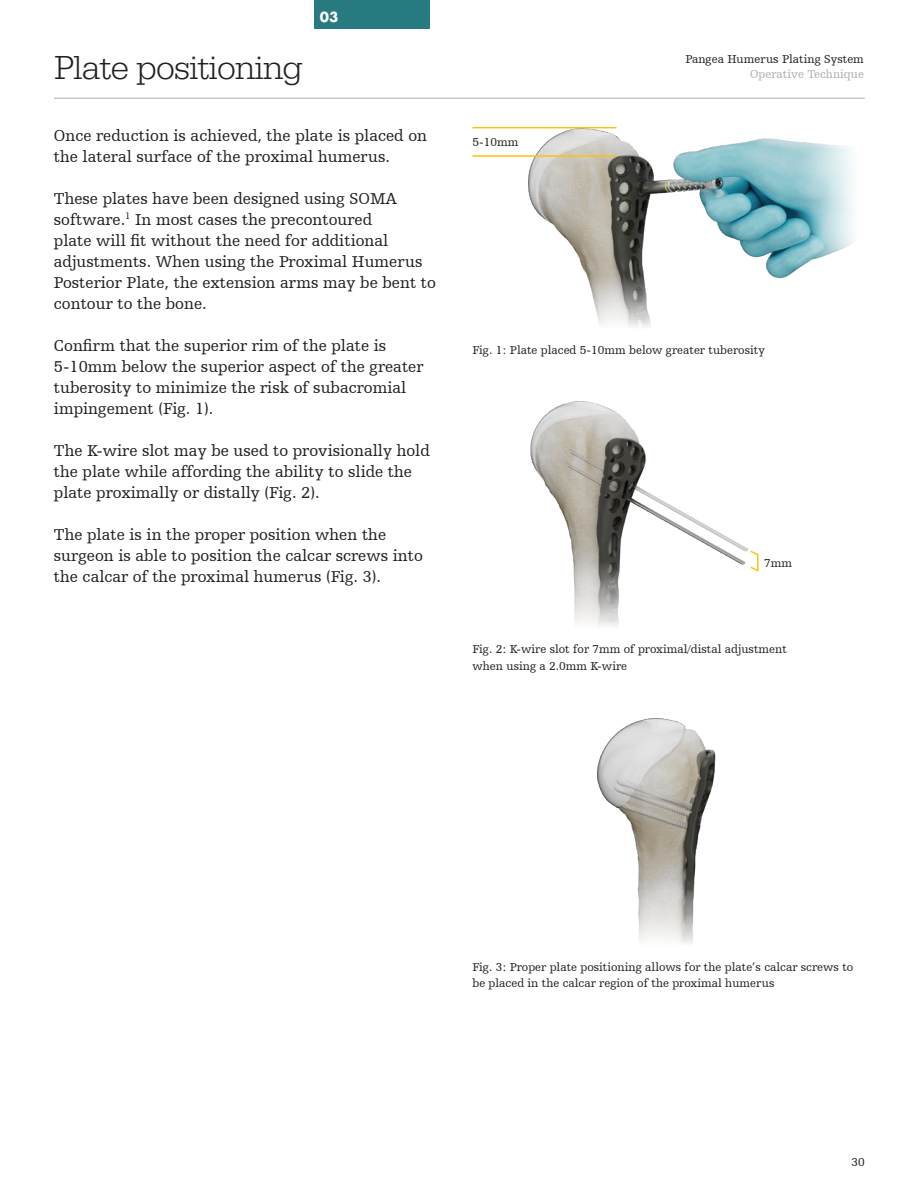
<style>
.page{position:relative;width:918px;height:1188px;background:#fff}
.page>*{position:absolute;margin:0;border:0;box-sizing:border-box;transform-origin:0 0}
.t1{font:300 34.5px "URW Egyptienne TOT";letter-spacing:-.02em;color:#231f20}
.t2{font:16.5px/21px "Humanist Slabserif 712 BT";color:#231f20}
.t3{font:700 13.5px "Futura Std";color:#fff}
.t4{font:12px/16.5px "Humanist Slabserif 712 BT";color:#231f20}
.t5{font:12px "Humanist Slabserif 712 BT";color:#abafae}
</style>
<div class="page">
<div style="left:315px;top:0;width:115px;height:29px;background:#277a7f"></div>
<img style="left:529px;top:128px;width:325px;height:199px">
<img style="left:598px;top:718px;width:118px;height:225px">
<hr style="left:54px;top:98px;width:811px;height:1px;background:#abafae">
<hr style="left:473px;top:127px;width:144px;height:1px;background:#fec210">
<hr style="left:473px;top:155px;width:144px;height:2px;background:#fec210">
<img style="left:530px;top:401px;width:218px;height:225px">
<svg style="left:750px;top:550px;width:9px;height:22px"></svg>
<p class="t1" style="left:54px;top:47px;width:250px">Plate positioning</p>
<p class="t3" style="left:320px;top:8px;width:20px">03</p>
<p class="t2" style="left:54px;top:125px;width:375px">Once reduction is achieved, the plate is placed on the lateral surface of the proximal humerus.</p>
<p class="t2" style="left:54px;top:188px;width:384px">These plates have been designed using SOMA software.<sup>1</sup> In most cases the precontoured<br>plate will fit without the need for additional adjustments. When using the Proximal Humerus Posterior Plate, the extension arms may be bent to contour to the bone.</p>
<p class="t2" style="left:54px;top:335px;width:371px">Confirm that the superior rim of the plate is 5-10mm below the superior aspect of the greater tuberosity to minimize the risk of subacromial impingement (Fig. 1).</p>
<p class="t2" style="left:54px;top:440px;width:377px">The K-wire slot may be used to provisionally hold the plate while affording the ability to slide the plate proximally or distally (Fig. 2).</p>
<p class="t2" style="left:54px;top:524px;width:370px">The plate is in the proper position when the surgeon is able to position the calcar screws into the calcar of the proximal humerus (Fig. 3).</p>
<p class="t4" style="left:472px;top:134px;width:48px">5-10mm</p>
<p class="t4" style="left:686px;top:51px;width:180px">Pangea Humerus Plating System</p>
<p class="t5" style="left:750px;top:66px;width:115px">Operative Technique</p>
<p class="t4" style="left:472px;top:341px;width:294px">Fig. 1: Plate placed 5-10mm below greater tuberosity</p>
<p class="t4" style="left:764px;top:555px;width:30px">7mm</p>
<p class="t4" style="left:472px;top:641px;width:316px">Fig. 2: K-wire slot for 7mm of proximal/distal adjustment when using a 2.0mm K-wire</p>
<p class="t4" style="left:472px;top:958px;width:382px">Fig. 3: Proper plate positioning allows for the plate’s calcar screws to be placed in the calcar region of the proximal humerus</p>
<p class="t4" style="left:851px;top:1153px;width:15px">30</p>
</div>
